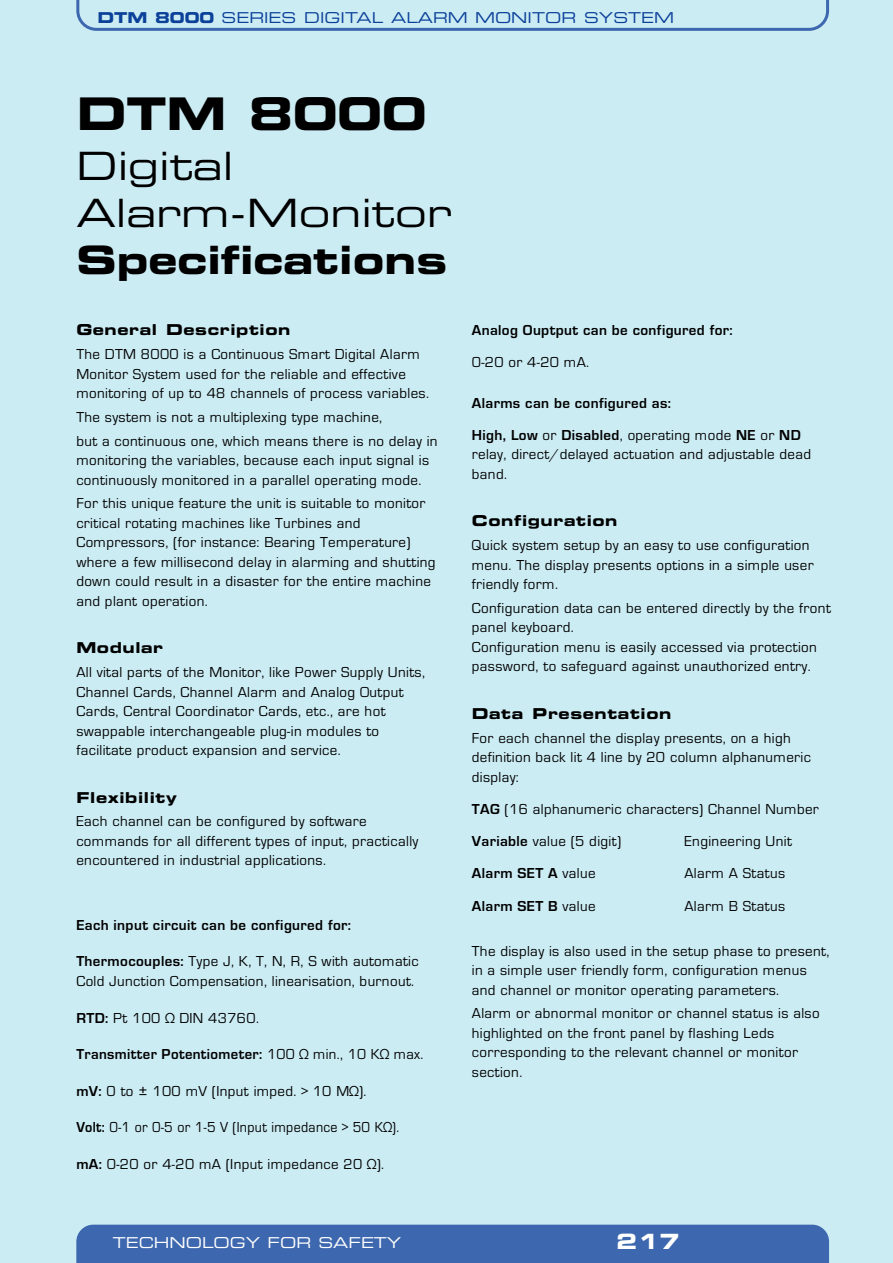
<style>
.page{position:relative;width:893px;height:1263px;background:#ccecf4}
.page>*{position:absolute;margin:0;border:0;box-sizing:border-box;transform-origin:0 0}
.t1{font:45px "Eurostile Bold Extended Two";color:#000}
.t2{font:39px/46.8px "Eurostile Extended Two";color:#000}
.t3{font:39px "Eurostile Bold Extended Two";color:#000}
.t4{font:21px "Eurostile Bold Extended Two";color:#fff}
.t5{font:15px/19.5px "Eurostile";letter-spacing:.025em;color:#000}
.t6{font:700 15px/32.2px "Eurostile";letter-spacing:.025em;color:#000}
.t7{font:15px "Eurostile Bold Extended Two";letter-spacing:.04em;color:#000}
.t8{font:15px "Eurostile";letter-spacing:.025em;color:#000;scale:.93 1}
.t9{font:15px "Eurostile Extended Two";color:#0c419a}
.t10{font:15px "Eurostile Extended Two";color:#fff}
.s1{font-family:"Eurostile Bold Extended Two"}
.s2{font-weight:700}
.s3{font-weight:400}
</style>
<div class="page">
<div style="left:76px;top:1225px;width:753px;height:38px;background:#3d67ae"></div>
<svg style="left:76px;top:0;width:753px;height:31px"></svg>
<p class="t9" style="left:98px;top:12px;width:578px"><span class="s1">DTM 8000</span> SERIES DIGITAL ALARM MONITOR SYSTEM</p>
<h1 class="t1" style="left:76px;top:97px;width:352px">DTM 8000</h1>
<h2 class="t2" style="left:76px;top:146px;width:377px">Digital<br>Alarm-Monitor</h2>
<h2 class="t3" style="left:76px;top:246px;width:372px">Specifications</h2>
<p class="t7" style="left:76px;top:325px;width:216px">General Description</p>
<p class="t5" style="left:76px;top:346px;width:354px">The DTM 8000 is a Continuous Smart Digital Alarm<br>Monitor System used for the reliable and effective monitoring of up to 48 channels of process variables.</p>
<p class="t5" style="left:76px;top:407px;width:363px;line-height:23.7px">The system is not a multiplexing type machine,<br>but a continuous one, which means there is no delay in</p>
<p class="t5" style="left:76px;top:452px;width:354px">monitoring the variables, because each input signal is continuously monitored in a parallel operating mode.</p>
<p class="t5" style="left:76px;top:495px;width:361px">For this unique feature the unit is suitable to monitor critical rotating machines like Turbines and Compressors, (for instance: Bearing Temperature) where a few millisecond delay in alarming and shutting down could result in a disaster for the entire machine and plant operation.</p>
<p class="t7" style="left:76px;top:643px;width:88px">Modular</p>
<p class="t5" style="left:76px;top:664px;width:350px">All vital parts of the Monitor, like Power Supply Units, Channel Cards, Channel Alarm and Analog Output Cards, Central Coordinator Cards, etc., are hot swappable interchangeable plug-in modules to facilitate product expansion and service.</p>
<p class="t7" style="left:76px;top:792px;width:102px">Flexibility</p>
<p class="t5" style="left:76px;top:813px;width:343px">Each channel can be configured by software commands for all different types of input, practically encountered in industrial applications.</p>
<p class="t6" style="left:76px;top:910px;width:276px">Each input circuit can be configured for:</p>
<p class="t5" style="left:76px;top:953px;width:344px"><span class="s2">Thermocouples:</span> Type J, K, T, N, R, S with automatic<br>Cold Junction Compensation, linearisation, burnout.</p>
<p class="t5" style="left:76px;top:1009px;width:184px"><span class="s2">RTD:</span> Pt 100 Ω DIN 43760.</p>
<p class="t6" style="left:76px;top:1039px;width:349px">Transmitter Potentiometer: <span class="s3">100 Ω min., 10 KΩ max.</span></p>
<p class="t5" style="left:76px;top:1082px;width:292px"><span class="s2">mV:</span> 0 to ± 100 mV (Input imped. &gt; 10 MΩ).</p>
<p class="t8" style="left:76px;top:1122px;width:349px"><span class="s2">Volt:</span> 0-1 or 0-5 or 1-5 V (Input impedance &gt; 50 KΩ).</p>
<p class="t5" style="left:76px;top:1155px;width:309px"><span class="s2">mA:</span> 0-20 or 4-20 mA (Input impedance 20 Ω).</p>
<p class="t6" style="left:472px;top:315px;width:262px">Analog Ouptput can be configured for:</p>
<p class="t5" style="left:472px;top:354px;width:119px">0-20 or 4-20 mA.</p>
<p class="t6" style="left:472px;top:388px;width:330px">Alarms can be configured as:<br>High, Low <span class="s3">or</span> Disabled<span class="s3">, operating mode</span> NE <span class="s3">or</span> ND</p>
<p class="t5" style="left:472px;top:446px;width:341px">relay, direct/delayed actuation and adjustable dead band.</p>
<p class="t7" style="left:472px;top:515px;width:147px">Configuration</p>
<p class="t5" style="left:472px;top:537px;width:343px">Quick system setup by an easy to use configuration menu. The display presents options in a simple user friendly form.</p>
<p class="t5" style="left:472px;top:600px;width:360px">Configuration data can be entered directly by the front panel keyboard.<br>Configuration menu is easily accessed via protection password, to safeguard against unauthorized entry.</p>
<p class="t7" style="left:472px;top:708px;width:201px">Data Presentation</p>
<p class="t5" style="left:472px;top:729px;width:341px">For each channel the display presents, on a high definition back lit 4 line by 20 column alphanumeric display:</p>
<p class="t5" style="left:472px;top:794px;width:349px;line-height:32.2px"><span class="s2">TAG</span> (16 alphanumeric characters) Channel Number<br><span class="s2">Variable</span> value (5 digit)</p>
<p class="t5" style="left:684px;top:833px;width:109px">Engineering Unit</p>
<p class="t6" style="left:472px;top:859px;width:125px">Alarm SET A <span class="s3">value</span></p>
<p class="t5" style="left:684px;top:865px;width:102px">Alarm A Status</p>
<p class="t6" style="left:472px;top:891px;width:125px">Alarm SET B <span class="s3">value</span></p>
<p class="t5" style="left:684px;top:897px;width:102px">Alarm B Status</p>
<p class="t5" style="left:472px;top:942px;width:359px">The display is also used in the setup phase to present, in a simple user friendly form, configuration menus and channel or monitor operating parameters.</p>
<p class="t5" style="left:472px;top:1005px;width:349px">Alarm or abnormal monitor or channel status is also highlighted on the front panel by flashing Leds corresponding to the relevant channel or monitor section.</p>
<p class="t10" style="left:113px;top:1237px;width:290px">TECHNOLOGY FOR SAFETY</p>
<h3 class="t4" style="left:616px;top:1234px;width:65px">217</h3>
</div>
